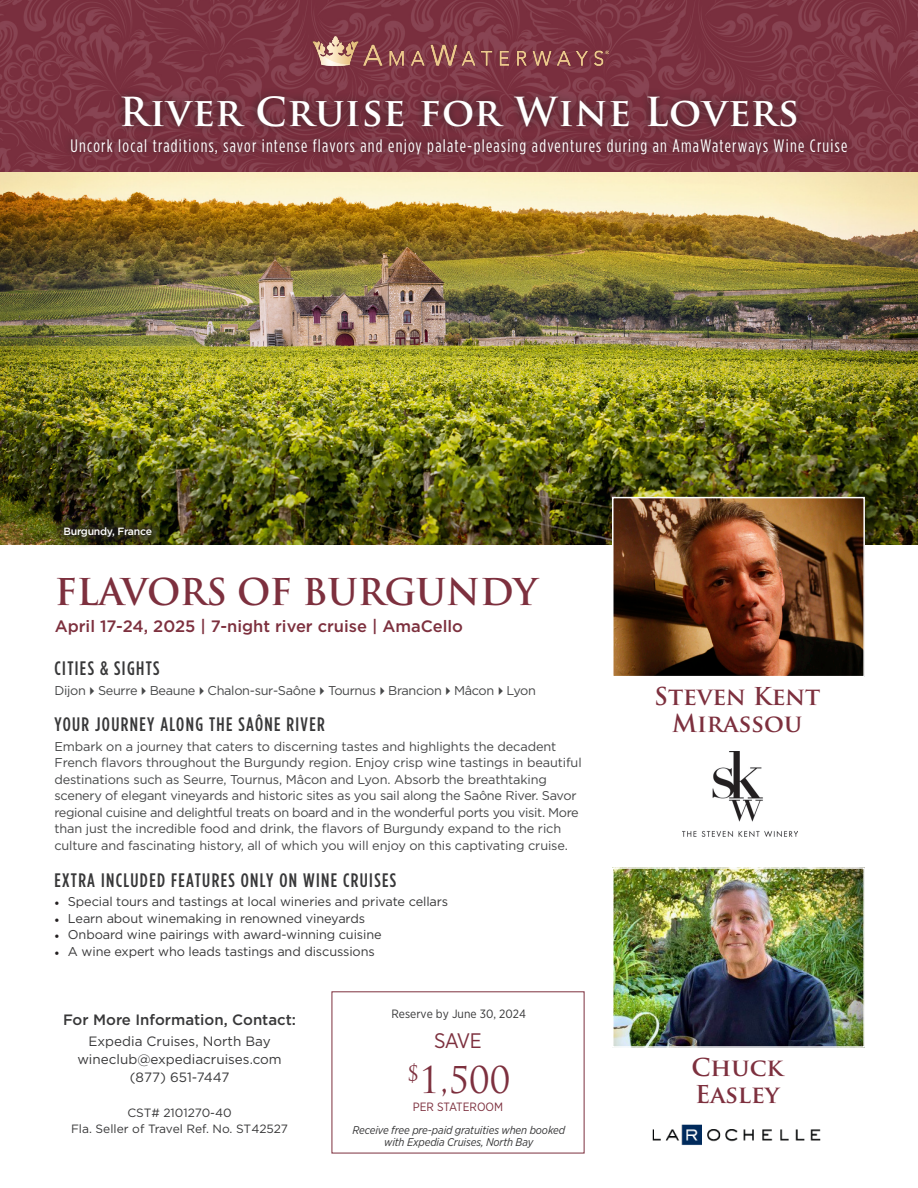
<style>
.page{position:relative;width:918px;height:1188px;background:#fff}
.page>*{position:absolute;margin:0;border:0;box-sizing:border-box;transform-origin:0 0}
.t1{font:700 39px "Trajan Pro";letter-spacing:.025em;color:#fff}
.t2{font:700 36px "Trajan Pro";letter-spacing:-.01em;color:#7d303e}
.t3{font:36px "Trajan Pro";color:#7d303e}
.t4{font:700 24px/27px "Trajan Pro";color:#7d303e;text-align:center}
.t5{font:21px "Gotham Narrow";color:#7d303e}
.t6{font:500 19.5px "Gotham Condensed";letter-spacing:.07em;color:#383839}
.t7{font:18px "Gotham Condensed";letter-spacing:.07em;color:#fff}
.t8{font:500 16.5px "Gotham";color:#7d303e}
.t9{font:500 15px "Gotham";color:#383839}
.t10{font:13.5px "Gotham";color:#383839}
.t11{font:12.75px/16.5px "Gotham";letter-spacing:-.01em;color:#464748}
.t12{font:12.75px "Gotham";letter-spacing:-.01em;color:#383839}
.t13{font:12px "Gotham";color:#383839}
.t14{font:12px "Gotham Narrow";color:#383839}
.t15{font:12px "Gotham Narrow";color:#7d303e}
.t16{font:italic 11.25px/12px "Gotham Narrow";letter-spacing:-.01em;color:#383839;text-align:center}
.features{font:500 10.5px "Gotham";letter-spacing:-.025em;color:#fff}
.s1{font-family:"Minion Pro";color:#231f20}
</style>
<div class="page">
<img style="left:0;top:0;width:918px;height:173px">
<img style="left:683px;top:751px;width:115px;height:85px">
<img style="left:0;top:173px;width:918px;height:372px">
<div style="left:114px;top:87px;width:691px;height:49px;background:#231f20;opacity:.75"></div>
<div style="left:52px;top:515px;width:112px;height:34px;background:#231f20;opacity:.65"></div>
<div style="left:64px;top:132px;width:790px;height:29px;background:#231f20;opacity:.75"></div>
<img style="left:312px;top:33px;width:297px;height:35px">
<img style="left:615px;top:500px;width:247px;height:174px">
<div style="left:612px;top:497px;width:253px;height:180px;border:2px solid #fff"></div>
<img style="left:652px;top:1124px;width:169px;height:22px">
<img style="left:615px;top:870px;width:247px;height:175px">
<div style="left:612px;top:867px;width:253px;height:181px;border:2px solid #fff"></div>
<p class="t1" style="left:119px;top:88px;width:681px">River Cruise for Wine Lovers</p>
<p class="t7" style="left:71px;top:135px;width:778px">Uncork local traditions, savor intense flavors and enjoy palate-pleasing adventures during an AmaWaterways Wine Cruise</p>
<p class="features" style="left:63px;top:524px;width:90px">Burgundy, France</p>
<p class="t2" style="left:55px;top:569px;width:484px">FLAVORS OF BURGUNDY</p>
<p class="t8" style="left:55px;top:615px;width:410px">April 17-24, 2025 | 7-night river cruise | AmaCello</p>
<p class="t6" style="left:54px;top:657px;width:107px">CITIES &amp; SIGHTS</p>
<p class="t11" style="left:54px;top:682px;width:483px">Dijon✔Seurre✔Beaune✔Chalon-sur-Saône✔Tournus✔Brancion✔Mâcon✔Lyon</p>
<p class="t6" style="left:54px;top:713px;width:272px">YOUR JOURNEY ALONG THE SAÔNE RIVER</p>
<p class="t11" style="left:54px;top:738px;width:529px">Embark on a journey that caters to discerning tastes and highlights the decadent French flavors throughout the Burgundy region. Enjoy crisp wine tastings in beautiful destinations such as Seurre, Tournus, Mâcon and Lyon. Absorb the breathtaking scenery of elegant vineyards and historic sites as you sail along the Saône River. Savor regional cuisine and delightful treats on board and in the wonderful ports you visit. More than just the incredible food and drink, the flavors of Burgundy expand to the rich culture and fascinating history, all of which you will enjoy on this captivating cruise.</p>
<p class="t6" style="left:54px;top:869px;width:343px">EXTRA INCLUDED FEATURES ONLY ON WINE CRUISES</p>
<p class="t12" style="left:54px;top:894px;width:395px"><span class="s1">•</span> Special tours and tastings at local wineries and private cellars</p>
<p class="t12" style="left:54px;top:910px;width:312px"><span class="s1">•</span> Learn about winemaking in renowned vineyards</p>
<p class="t12" style="left:54px;top:927px;width:329px"><span class="s1">•</span> Onboard wine pairings with award-winning cuisine</p>
<p class="t12" style="left:54px;top:943px;width:322px"><span class="s1">•</span> A wine expert who leads tastings and discussions</p>
<p class="t9" style="left:63px;top:1010px;width:235px">For More Information, Contact:</p>
<p class="t10" style="left:88px;top:1033px;width:184px">Expedia Cruises, North Bay</p>
<p class="t10" style="left:77px;top:1051px;width:206px">wineclub@expediacruises.com</p>
<p class="t10" style="left:130px;top:1069px;width:101px">(877) 651-7447</p>
<p class="t13" style="left:127px;top:1105px;width:106px">CST# 2101270-40</p>
<p class="t13" style="left:71px;top:1122px;width:218px">Fla. Seller of Travel Ref. No. ST42527</p>
<p class="t14" style="left:392px;top:1006px;width:136px">Reserve by June 30, 2024</p>
<p class="t5" style="left:434px;top:1028px;width:49px">SAVE</p>
<p class="t3" style="left:407px;top:1057px;width:105px"><sup>$</sup>1,500</p>
<p class="t15" style="left:413px;top:1099px;width:92px">PER STATEROOM</p>
<p class="t16" style="left:352px;top:1124px;width:214px">Receive free pre-paid gratuities when booked with Expedia Cruises, North Bay</p>
<p class="t4" style="left:654px;top:683px;width:168px">Steven Kent<br>Mirassou</p>
<p class="t4" style="left:691px;top:1054px;width:93px">Chuck</p>
<p class="t4" style="left:695px;top:1081px;width:86px">Easley</p>
</div>
